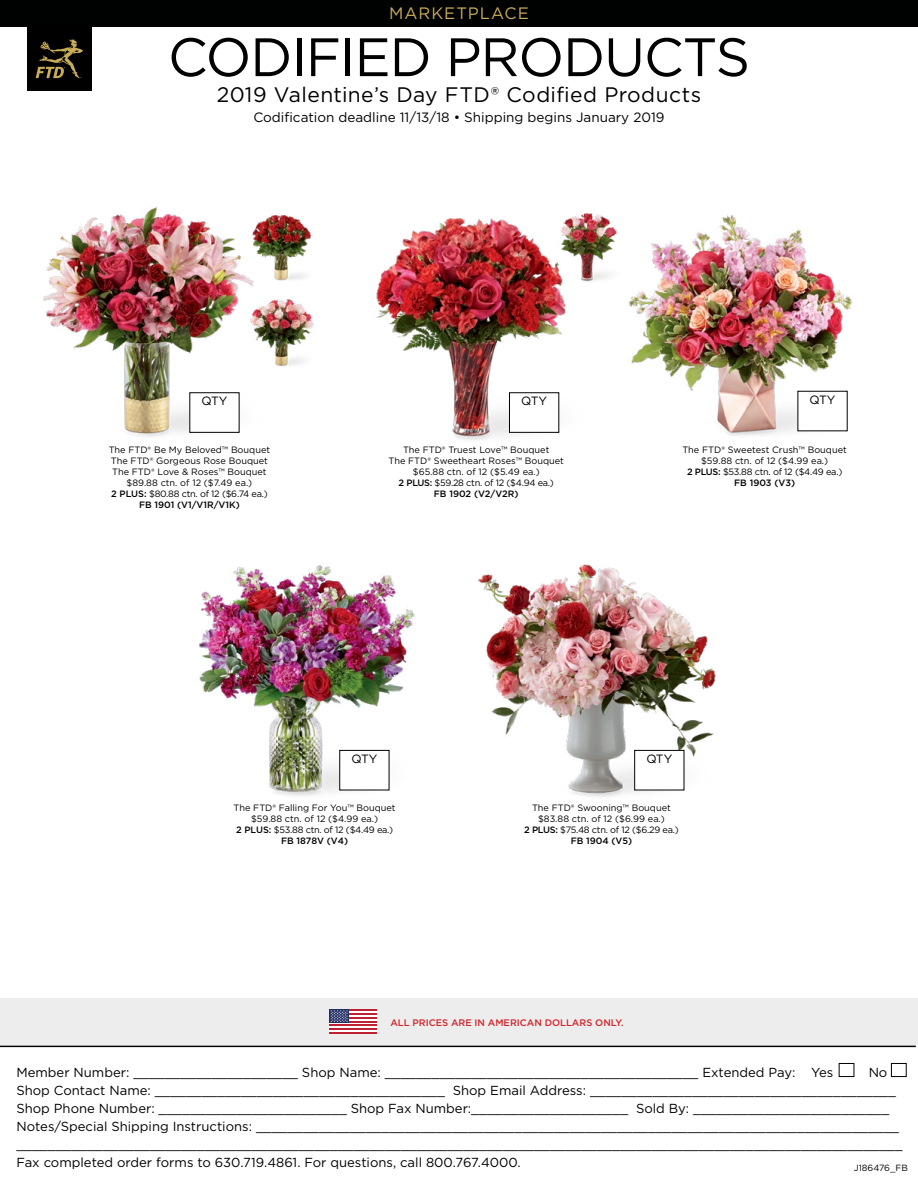
<style>
.page{position:relative;width:918px;height:1188px;background:#fff}
.page>*{position:absolute;margin:0;border:0;box-sizing:border-box;transform-origin:0 0}
.t1{font:54px "Gotham";letter-spacing:-.02em;color:#000}
.t2{font:21px "Gotham";letter-spacing:.02em;color:#000}
.t3{font:16.5px "Gotham";letter-spacing:.055em;color:#caad59}
.t4{font:13.5px "Gotham";color:#000}
.t5{font:13.05px/18px "Gotham";color:#000}
.t6{font:12px "Gotham";letter-spacing:-.025em;color:#000}
.t7{font:500 9.45px "Gotham";color:#d2232a}
.t8{font:9.15px/11.1px "Gotham";color:#000;text-align:center}
.t9{font:9px "Gotham";color:#000}
.s1{font-weight:500}
</style>
<div class="page">
<div style="left:839px;top:1063px;width:15px;height:14px;border:1px solid #000"></div>
<div style="left:891px;top:1063px;width:16px;height:14px;border:1px solid #000"></div>
<hr style="left:0;top:1046px;width:916px;height:1px;background:#000">
<div style="left:0;top:999px;width:918px;height:46px;background:#ededee"></div>
<svg style="left:330px;top:1023px;width:47px;height:10px"></svg>
<hr style="left:349px;top:1021px;width:28px;height:2px;background:#c02033">
<hr style="left:330px;top:1024px;width:47px;height:2px;background:#c02033">
<hr style="left:330px;top:1028px;width:47px;height:2px;background:#c02033">
<hr style="left:330px;top:1033px;width:47px;height:1px;background:#c02033">
<div style="left:330px;top:1010px;width:19px;height:13px;background:#212f64"></div>
<svg style="left:330px;top:1010px;width:47px;height:12px"></svg>
<div style="left:0;top:0;width:918px;height:27px;background:#000101"></div>
<div style="left:27px;top:27px;width:65px;height:64px;background:#000"></div>
<svg style="left:36px;top:39px;width:47px;height:39px"></svg>
<img style="left:267px;top:215px;width:45px;height:66px">
<img style="left:590px;top:213px;width:22px;height:69px">
<img style="left:267px;top:299px;width:47px;height:67px">
<img style="left:43px;top:206px;width:224px;height:231px">
<img style="left:199px;top:565px;width:216px;height:232px">
<img style="left:376px;top:213px;width:214px;height:227px">
<img style="left:478px;top:564px;width:238px;height:233px">
<img style="left:612px;top:215px;width:241px;height:221px">
<div style="left:509px;top:393px;width:50px;height:39px;background:#fff"></div>
<div style="left:509px;top:392px;width:50px;height:41px;border:1px solid #000"></div>
<div style="left:635px;top:750px;width:49px;height:40px;background:#fff"></div>
<div style="left:634px;top:750px;width:50px;height:40px;border:1px solid #000"></div>
<div style="left:798px;top:391px;width:49px;height:40px;background:#fff"></div>
<div style="left:190px;top:393px;width:49px;height:39px;background:#fff"></div>
<div style="left:189px;top:392px;width:50px;height:41px;border:1px solid #000"></div>
<div style="left:340px;top:750px;width:49px;height:40px;background:#fff"></div>
<div style="left:339px;top:750px;width:50px;height:40px;border:1px solid #000"></div>
<p class="t3" style="left:389px;top:3px;width:141px">MARKETPLACE</p>
<h1 class="t1" style="left:168px;top:22px;width:584px">CODIFIED PRODUCTS</h1>
<h2 class="t2" style="left:217px;top:81px;width:486px">2019 Valentine’s Day FTD® Codified Products</h2>
<p class="t4" style="left:253px;top:108px;width:413px">Codification deadline 11/13/18 • Shipping begins January 2019</p>
<p class="t6" style="left:201px;top:394px;width:27px">QTY</p>
<p class="t6" style="left:810px;top:392px;width:27px">QTY</p>
<p class="t6" style="left:521px;top:394px;width:27px">QTY</p>
<p class="t8" style="left:109px;top:444px;width:163px">The FTD® Be My Beloved™ Bouquet<br>The FTD® Gorgeous Rose Bouquet<br>The FTD® Love &amp; Roses™ Bouquet $89.88 ctn. of 12 ($7.49 ea.)<br><span class="s1">2 PLUS:</span> $80.88 ctn. of 12 ($6.74 ea.)<br><span class="s1">FB 1901 (V1/V1R/V1K)</span></p>
<p class="t8" style="left:389px;top:444px;width:177px">The FTD® Truest Love™ Bouquet<br>The FTD® Sweetheart Roses™ Bouquet $65.88 ctn. of 12 ($5.49 ea.)<br><span class="s1">2 PLUS:</span> $59.28 ctn. of 12 ($4.94 ea.)<br><span class="s1">FB 1902 (V2/V2R)</span></p>
<p class="t8" style="left:682px;top:444px;width:166px">The FTD® Sweetest Crush™ Bouquet $59.88 ctn. of 12 ($4.99 ea.)<br><span class="s1">2 PLUS:</span> $53.88 ctn. of 12 ($4.49 ea.)<br><span class="s1">FB 1903 (V3)</span></p>
<p class="t6" style="left:351px;top:751px;width:27px">QTY</p>
<p class="t6" style="left:646px;top:751px;width:27px">QTY</p>
<p class="t8" style="left:234px;top:802px;width:164px">The FTD® Falling For You™ Bouquet $59.88 ctn. of 12 ($4.99 ea.)<br><span class="s1">2 PLUS:</span> $53.88 ctn. of 12 ($4.49 ea.)<br><span class="s1">FB 1878V (V4)</span></p>
<p class="t8" style="left:524px;top:802px;width:156px">The FTD® Swooning™ Bouquet $83.88 ctn. of 12 ($6.99 ea.)<br><span class="s1">2 PLUS:</span> $75.48 ctn. of 12 ($6.29 ea.)<br><span class="s1">FB 1904 (V5)</span></p>
<p class="t7" style="left:390px;top:1016px;width:235px">ALL PRICES ARE IN AMERICAN DOLLARS ONLY.</p>
<p class="t5" style="left:16px;top:1063px;width:818px">Member Number: _____________________ Shop Name: ________________________________________ Extended Pay: Yes</p>
<p class="t5" style="left:16px;top:1063px;width:888px;text-indent:852px">No Shop Contact Name: _____________________________________ Shop Email Address: _______________________________________ Shop Phone Number: ________________________ Shop Fax Number:____________________ Sold By: _________________________ Notes/Special Shipping Instructions: __________________________________________________________________________________ _________________________________________________________________________________________________________________ Fax completed order forms to 630.719.4861. For questions, call 800.767.4000.</p>
<p class="t9" style="left:854px;top:1162px;width:56px">J186476_FB</p>
</div>
